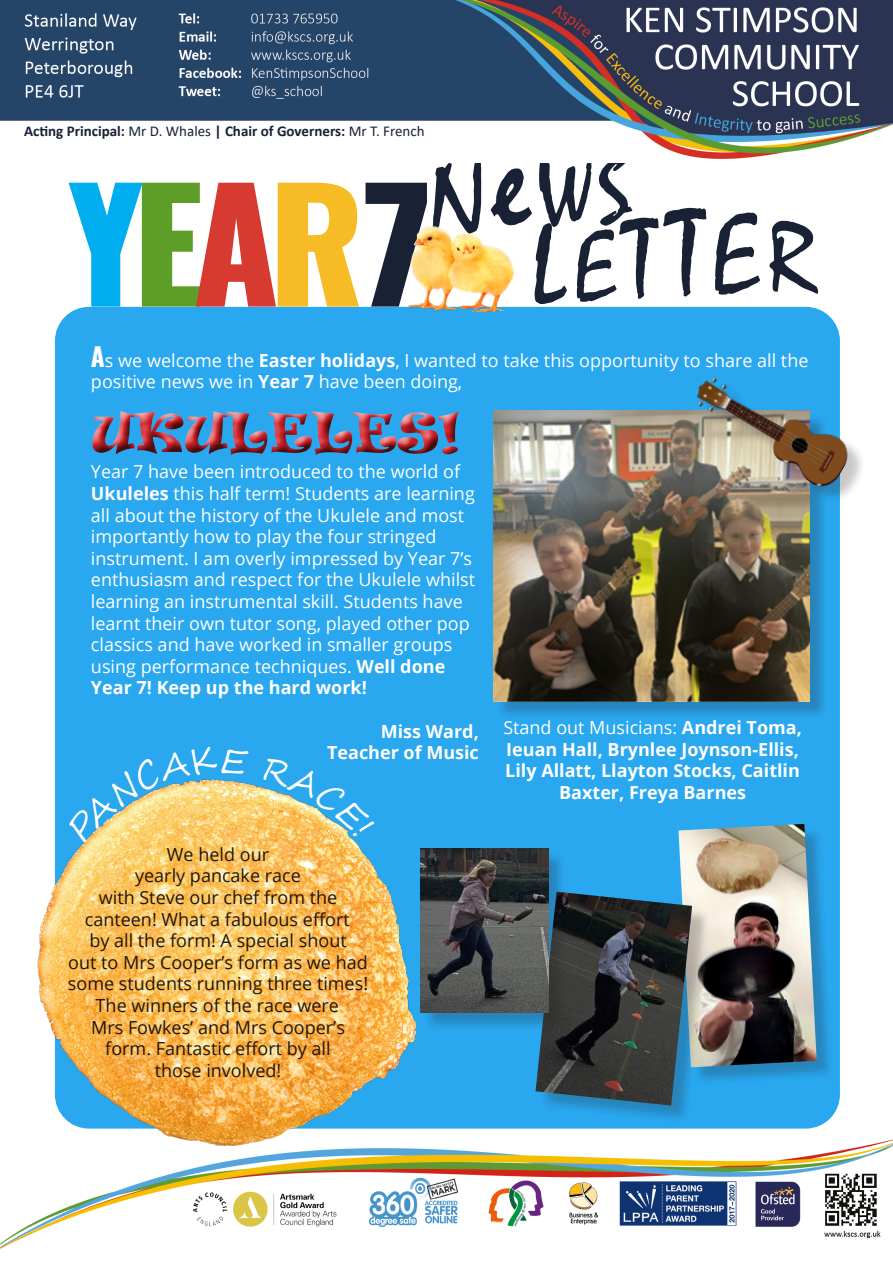
<style>
.page{position:relative;width:893px;height:1263px;background:#fff}
.page>*{position:absolute;margin:0;border:0;box-sizing:border-box;transform-origin:0 0}
.t1{font:800 153px "Oswald";letter-spacing:-.07em;color:#00aeef}
.t2{font:114px "Mistral";color:#192134}
.t3{font:96px "Mistral";color:#192134}
.t4{font:51px "Ravie";color:#d1232a}
.t5{font:18px/21.6px "Open Sans";color:#fff}
.t6{font:18px/21.6px "Open Sans";color:#21160b;text-align:center}
.t7{font:700 18px/21.6px "Open Sans";color:#fff;text-align:center}
.t8{font:700 15px "Calibri";color:#192134}
.s1{font-weight:400}
.s2{font-size:111px}
.s3{font-size:154.5px}
.s4{color:#5d9e28}
.s5{color:#d73a31}
.s6{color:#f7bb25}
.s7{color:#192134}
.s8{font-family:"Oswald";font-weight:700;font-size:25.5px}
.s9{font-weight:700}
.s10{font-size:100.5px}
.s11{font-size:124.5px}
.s12{font-size:102px}
</style>
<div class="page">
<img style="left:0;top:1139px;width:893px;height:110px">
<div style="left:55px;top:307px;width:785px;height:821px;background:#29a7ef;border-radius:34px"></div>
<div style="left:496px;top:413px;width:333px;height:307px;background:#231f20;opacity:.25"></div>
<img style="left:494px;top:411px;width:316px;height:290px">
<div style="left:88px;top:404px;width:381px;height:61px;background:#231f20;opacity:.75"></div>
<div style="left:681px;top:827px;width:154px;height:259px;background:#231f20;opacity:.25"></div>
<img style="left:678px;top:824px;width:139px;height:243px">
<img style="left:688px;top:351px;width:174px;height:154px">
<div style="left:538px;top:894px;width:173px;height:230px;background:#231f20;opacity:.25"></div>
<img style="left:536px;top:892px;width:156px;height:213px">
<div style="left:423px;top:851px;width:144px;height:180px;background:#231f20;opacity:.25"></div>
<img style="left:421px;top:849px;width:127px;height:163px">
<img style="left:38px;top:894px;width:378px;height:252px">
<div style="left:29px;top:718px;width:383px;height:176px;background:#fff;opacity:.75"></div>
<img style="left:408px;top:226px;width:110px;height:86px">
<img style="left:1px;top:0;width:892px;height:159px">
<div style="left:24px;top:124px;width:451px;height:23px;background:#fff"></div>
<svg style="left:66px;top:744px;width:183px;height:99px"></svg>
<svg style="left:260px;top:755px;width:115px;height:84px"></svg>
<p class="t8" style="left:24px;top:120px;width:402px">Acting Principal: <span class="s1">Mr D. Whales</span> | Chair of Governers: <span class="s1">Mr T. French</span></p>
<p class="t3" style="left:423px;top:150px;width:204px;rotate:-5deg"><span class="s2">N</span><span class="s3">e</span>WS</p>
<p class="t1" style="left:68px;top:137px;width:370px">Y<span class="s4">E</span><span class="s5">A</span><span class="s6">R</span><span class="s7">7</span></p>
<p class="t5" style="left:91px;top:349px;width:719px"><span class="s8">A</span>s we welcome the <span class="s9">Easter holidays</span>, I wanted to take this opportunity to share all the positive news we in <span class="s9">Year 7</span> have been doing,</p>
<p class="t2" style="left:526px;top:199px;width:286px;rotate:-3deg">L<span class="s10">E</span>T<span class="s11">T</span>E<span class="s12">R</span></p>
<h3 class="t4" style="left:91px;top:398px;width:370px">UKULELES!</h3>
<p class="t5" style="left:91px;top:461px;width:386px">Year 7 have been introduced to the world of <span class="s9">Ukuleles</span> this half term! Students are learning all about the history of the Ukulele and most importantly how to play the four stringed instrument. I am overly impressed by Year 7’s enthusiasm and respect for the Ukulele whilst learning an instrumental skill. Students have learnt their own tutor song, played other pop classics and have worked in smaller groups using performance techniques. <span class="s9">Well done Year 7! Keep up the hard work!</span></p>
<p class="t7" style="left:381px;top:720px;width:100px">Miss Ward,</p>
<p class="t7" style="left:327px;top:741px;width:153px">Teacher of Music</p>
<p class="t6" style="left:68px;top:843px;width:302px">We held our<br>yearly pancake race<br>with Steve our chef from the canteen! What a fabulous effort<br>by all the form! A special shout<br>out to Mrs Cooper’s form as we had some students running three times!<br>The winners of the race were</p>
<p class="t6" style="left:91px;top:1016px;width:255px">Mrs Fowkes’ and Mrs Cooper’s form. Fantastic effort by all</p>
<p class="t6" style="left:155px;top:1059px;width:128px">those involved!</p>
<p class="t7" style="left:503px;top:716px;width:300px"><span class="s1">Stand out Musicians:</span> Andrei Toma,<br>Ieuan Hall, Brynlee Joynson-Ellis,<br>Lily Allatt, Llayton Stocks, Caitlin<br>Baxter, Freya Barnes</p>
</div>
